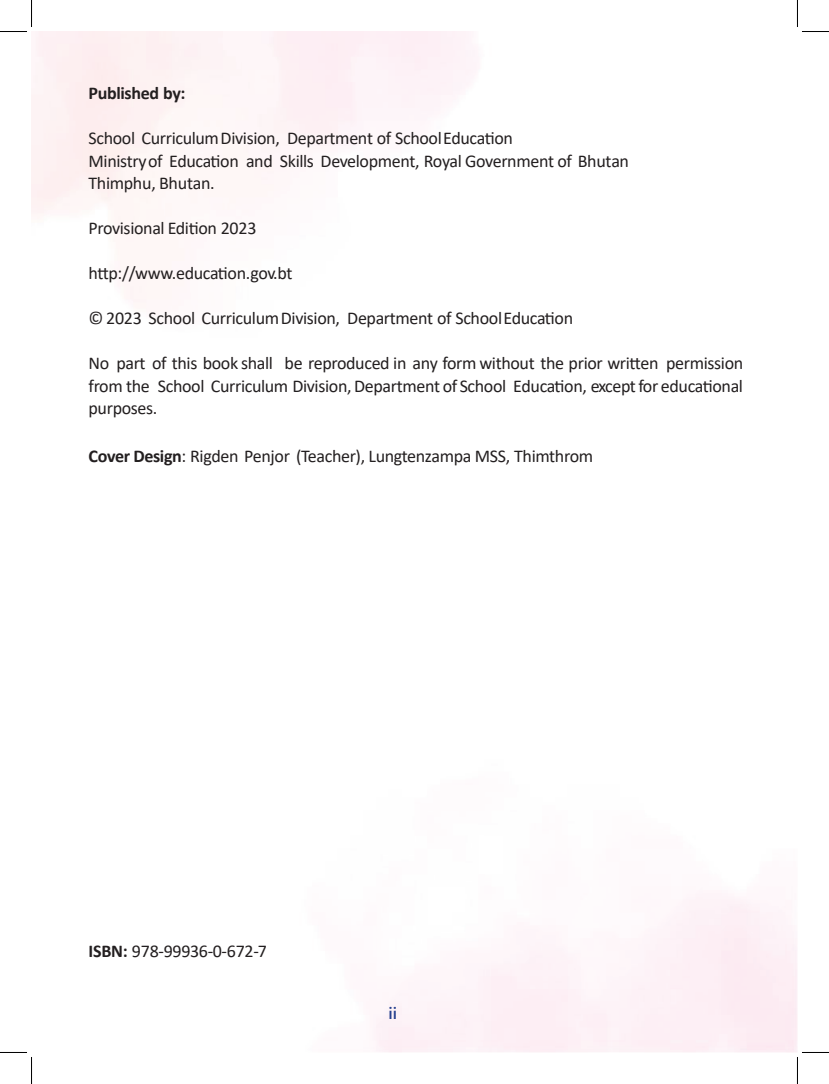
<style>
.page{position:relative;width:829px;height:1084px;background:#fff}
.page>*{position:absolute;margin:0;border:0;box-sizing:border-box;transform-origin:0 0}
.t1{font:18px/22.5px "Calibri";letter-spacing:-.02em;color:#231f20}
.t2{font:700 18px "Calibri";letter-spacing:-.02em;color:#231f20}
.t3{font:600 16.5px "Segoe UI";color:#253f8e}
.s1{font-weight:700}
</style>
<div class="page">
<svg style="left:0;top:0;width:32px;height:32px"></svg>
<svg style="left:0;top:1052px;width:32px;height:31px"></svg>
<svg style="left:797px;top:0;width:31px;height:32px"></svg>
<svg style="left:797px;top:1052px;width:31px;height:31px"></svg>
<p class="t2" style="left:88px;top:80px;width:98px">Published by:</p>
<p class="t1" style="left:88px;top:126px;width:542px">School Curriculum Division, Department of School Education<br>Ministry of Education and Skills Development, Royal Government of Bhutan<br>Thimphu, Bhutan.</p>
<p class="t1" style="left:88px;top:216px;width:169px">Provisional Edition 2023</p>
<p class="t1" style="left:88px;top:261px;width:205px">http://www.education.gov.bt</p>
<p class="t1" style="left:88px;top:306px;width:486px">© 2023 School Curriculum Division, Department of School Education</p>
<p class="t1" style="left:88px;top:351px;width:656px;text-align:justify">No part of this book shall be reproduced in any form without the prior written permission from the School Curriculum Division, Department of School Education, except for educational purposes.</p>
<p class="t1" style="left:88px;top:444px;width:506px"><span class="s1">Cover Design</span>: Rigden Penjor (Teacher), Lungtenzampa MSS, Thimthrom</p>
<p class="t1" style="left:88px;top:939px;width:180px"><span class="s1">ISBN:</span> 978-99936-0-672-7</p>
<p class="t3" style="left:388px;top:997px;width:10px">ii</p>
</div>
